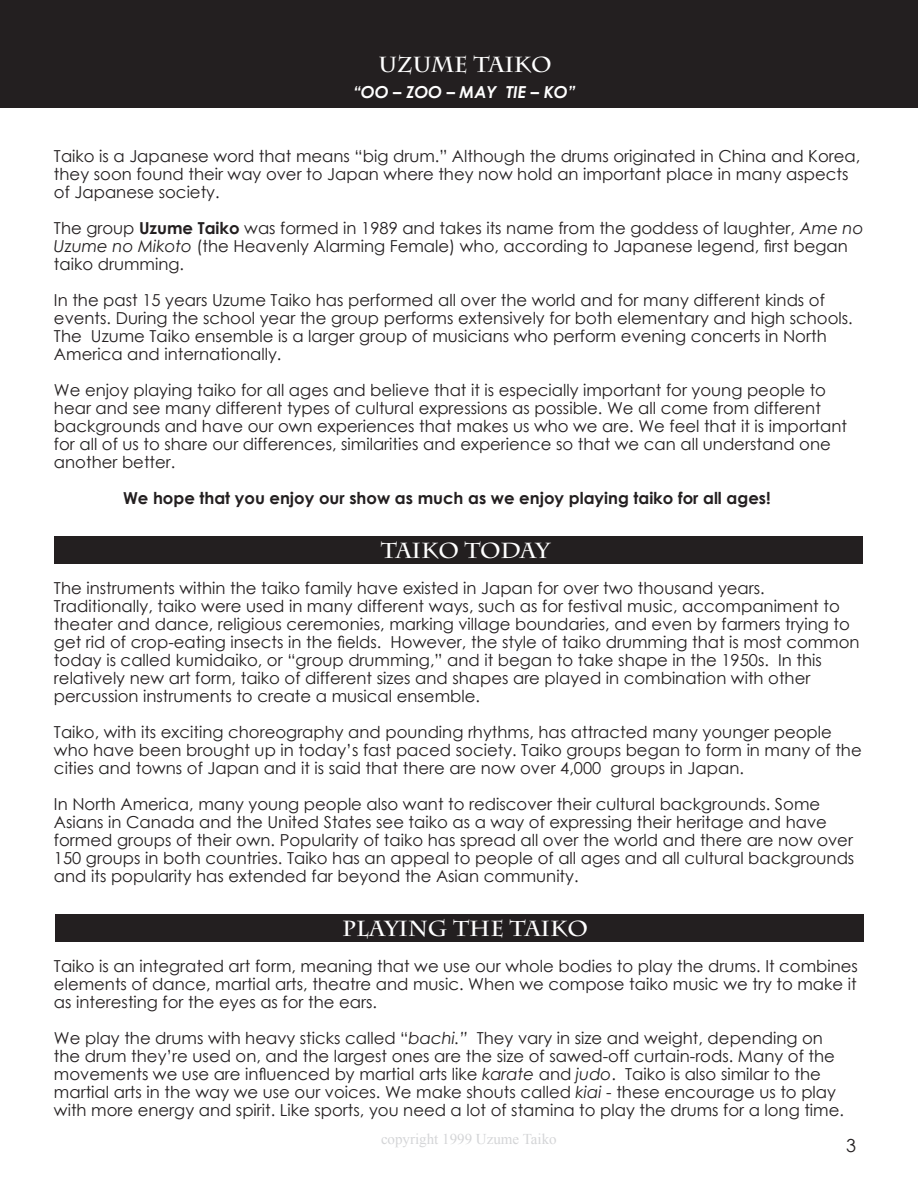
<style>
.page{position:relative;width:918px;height:1188px;background:#fff}
.page>*{position:absolute;margin:0;border:0;box-sizing:border-box;transform-origin:0 0}
.t1{font:700 21.75px "Charlemagne Std";color:#fff}
.t2{font:18px "Century Gothic";color:#231f20}
.t3{font:16.5px/18px "Century Gothic";color:#231f20}
.t4{font:700 16.5px "Century Gothic";color:#231f20}
.t5{font:italic 700 16.5px "Century Gothic";color:#fff}
.t6{font:15px "Times New Roman";color:#d4d5d7}
.s1{font-weight:700}
.s2{font-style:italic}
</style>
<div class="page">
<div style="left:56px;top:914px;width:808px;height:28px;background:#231f20"></div>
<div style="left:55px;top:536px;width:808px;height:28px;background:#231f20"></div>
<div style="left:0;top:1px;width:918px;height:107px;background:#231f20"></div>
<h1 class="t1" style="left:378px;top:52px;width:175px">UZUME TAIKO</h1>
<p class="t5" style="left:353px;top:79px;width:224px">“OO – ZOO – MAY TIE – KO”</p>
<p class="t3" style="left:54px;top:147px;width:808px">Taiko is a Japanese word that means “big drum.” Although the drums originated in China and Korea, they soon found their way over to Japan where they now hold an important place in many aspects of Japanese society.</p>
<p class="t3" style="left:54px;top:219px;width:811px">The group <span class="s1">Uzume Taiko</span> was formed in 1989 and takes its name from the goddess of laughter, <span class="s2">Ame no<br>Uzume no Mikoto</span> (the Heavenly Alarming Female) who, according to Japanese legend, first began taiko drumming.</p>
<p class="t3" style="left:54px;top:291px;width:800px">In the past 15 years Uzume Taiko has performed all over the world and for many different kinds of events. During the school year the group performs extensively for both elementary and high schools.<br>The Uzume Taiko ensemble is a larger group of musicians who perform evening concerts in North America and internationally.</p>
<p class="t3" style="left:54px;top:381px;width:795px">We enjoy playing taiko for all ages and believe that it is especially important for young people to hear and see many different types of cultural expressions as possible. We all come from different backgrounds and have our own experiences that makes us who we are. We feel that it is important for all of us to share our differences, similarities and experience so that we can all understand one another better.</p>
<p class="t4" style="left:123px;top:485px;width:649px">We hope that you enjoy our show as much as we enjoy playing taiko for all ages!</p>
<h1 class="t1" style="left:381px;top:538px;width:170px">TAIKO TODAY</h1>
<p class="t3" style="left:54px;top:579px;width:807px">The instruments within the taiko family have existed in Japan for over two thousand years.<br>Traditionally, taiko were used in many different ways, such as for festival music, accompaniment to theater and dance, religious ceremonies, marking village boundaries, and even by farmers trying to get rid of crop-eating insects in the fields. However, the style of taiko drumming that is most common today is called kumidaiko, or “group drumming,” and it began to take shape in the 1950s. In this relatively new art form, taiko of different sizes and shapes are played in combination with other percussion instruments to create a musical ensemble.</p>
<p class="t3" style="left:54px;top:723px;width:809px">Taiko, with its exciting choreography and pounding rhythms, has attracted many younger people who have been brought up in today’s fast paced society. Taiko groups began to form in many of the cities and towns of Japan and it is said that there are now over 4,000 groups in Japan.</p>
<p class="t3" style="left:54px;top:795px;width:802px">In North America, many young people also want to rediscover their cultural backgrounds. Some Asians in Canada and the United States see taiko as a way of expressing their heritage and have formed groups of their own. Popularity of taiko has spread all over the world and there are now over 150 groups in both countries. Taiko has an appeal to people of all ages and all cultural backgrounds and its popularity has extended far beyond the Asian community.</p>
<h1 class="t1" style="left:342px;top:916px;width:247px">PLAYING THE TAIKO</h1>
<p class="t3" style="left:54px;top:957px;width:806px;text-align:justify">Taiko is an integrated art form, meaning that we use our whole bodies to play the drums. It combines elements of dance, martial arts, theatre and music. When we compose taiko music we try to make it as interesting for the eyes as for the ears.</p>
<p class="t3" style="left:54px;top:1029px;width:792px">We play the drums with heavy sticks called “<span class="s2">bachi.”</span> They vary in size and weight, depending on the drum they’re used on, and the largest ones are the size of sawed-off curtain-rods. Many of the movements we use are influenced by martial arts like <span class="s2">karate</span> and <span class="s2">judo</span>. Taiko is also similar to the martial arts in the way we use our voices. We make shouts called <span class="s2">kiai</span> - these encourage us to play with more energy and spirit. Like sports, you need a lot of stamina to play the drums for a long time.</p>
<p class="t6" style="left:381px;top:1129px;width:177px">copyright 1999 Uzume Taiko</p>
<p class="t2" style="left:846px;top:1133px;width:11px">3</p>
</div>
